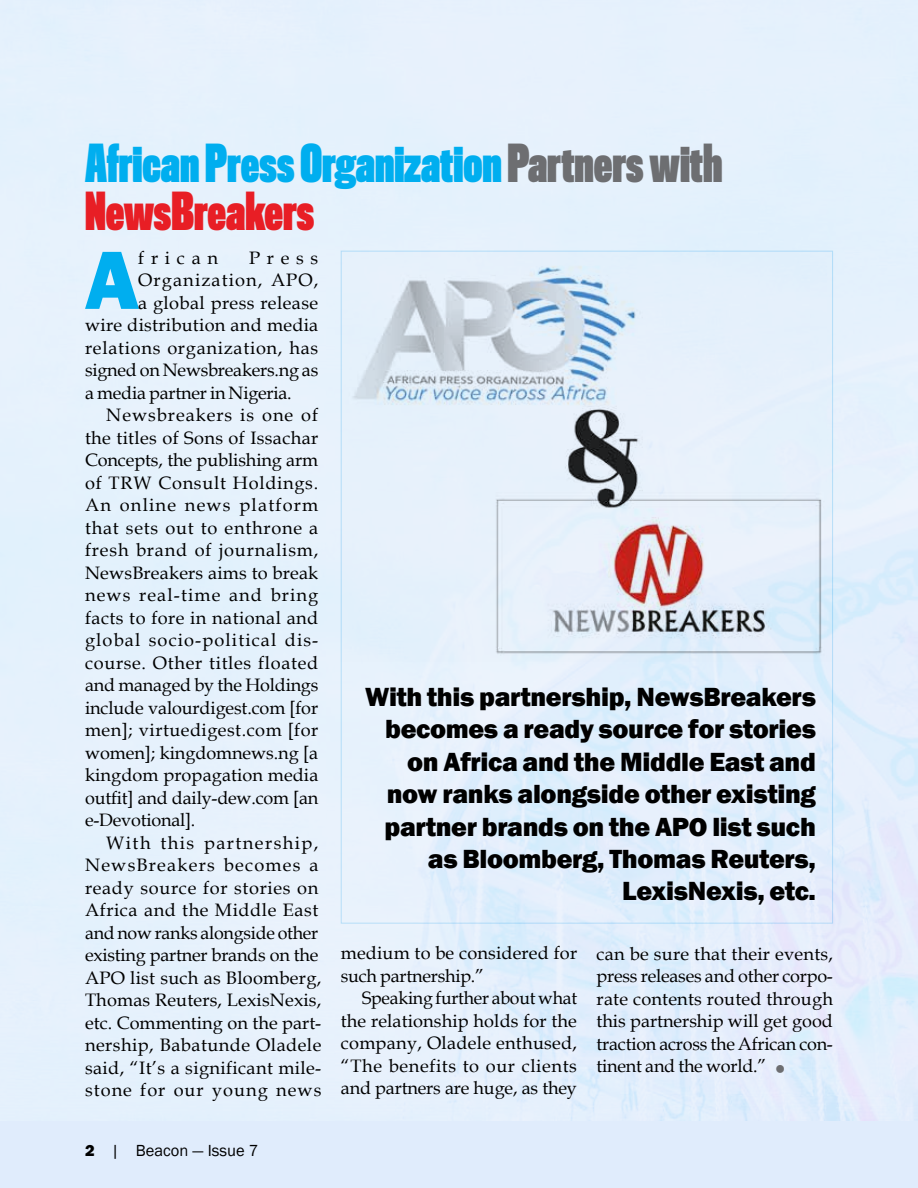
<style>
.page{position:relative;width:918px;height:1188px;background:#e0ecfc}
.page>*{position:absolute;margin:0;border:0;box-sizing:border-box;transform-origin:0 0}
.t1{font:800 85.5px "Franklin Gothic";color:#00aeef}
.t2{font:700 48px/48px "Titling Gothic FB Skyline";color:#00aeef}
.t3{font:800 27px/32.4px "Franklin Gothic";letter-spacing:-.01em;color:#000;text-align:right}
.t4{font:18px/22.5px "Book Antiqua";letter-spacing:.02em;color:#000;text-align:justify}
.t5{font:18px "Book Antiqua";letter-spacing:-.015em;color:#000}
.t6{font:18px "Book Antiqua";letter-spacing:-.005em;color:#000}
.t7{font:18px "Book Antiqua";letter-spacing:.04em;color:#000}
.t8{font:18px "Book Antiqua";letter-spacing:.06em;color:#000}
.t9{font:18px "Book Antiqua";letter-spacing:-.01em;color:#000}
.t10{font:18px "Book Antiqua";letter-spacing:.065em;color:#000}
.t11{font:18px "Book Antiqua";letter-spacing:.055em;color:#000}
.t12{font:18px "Book Antiqua";color:#000}
.t13{font:18px "Book Antiqua";letter-spacing:.045em;color:#000}
.t14{font:18px "Book Antiqua";letter-spacing:.08em;color:#000}
.t15{font:16.5px "Franklin Gothic";color:#000}
.s1{color:#6d6e71}
.s2{color:#e81e25}
.s3{font-weight:800}
</style>
<div class="page">
<img style="left:267px;top:250px;width:651px;height:870px">
<img style="left:343px;top:253px;width:488px;height:409px">
<h2 class="t2" style="left:85px;top:141px;width:639px">African Press Organization <span class="s1">Partners with<br></span><span class="s2">NewsBreakers</span></h2>
<h1 class="t1" style="left:85px;top:225px;width:56px">A</h1>
<p class="t4" style="left:138px;top:246px;width:81px">frican</p>
<p class="t4" style="left:249px;top:246px;width:71px">Press</p>
<p class="t8" style="left:138px;top:268px;width:182px">Organization, APO,</p>
<p class="t4" style="left:138px;top:291px;width:182px">a global press release</p>
<p class="t4" style="left:85px;top:314px;width:235px">wire distribution and media</p>
<p class="t7" style="left:85px;top:335px;width:235px">relations organization, has</p>
<p class="t5" style="left:85px;top:358px;width:235px">signed on Newsbreakers.ng as</p>
<p class="t5" style="left:85px;top:380px;width:208px">a media partner in Nigeria.</p>
<p class="t11" style="left:106px;top:403px;width:213px">Newsbreakers is one of</p>
<p class="t4" style="left:85px;top:426px;width:235px">the titles of Sons of Issachar</p>
<p class="t6" style="left:85px;top:448px;width:235px">Concepts, the publishing arm</p>
<p class="t7" style="left:85px;top:470px;width:235px">of TRW Consult Holdings.</p>
<p class="t10" style="left:85px;top:493px;width:235px">An online news platform</p>
<p class="t7" style="left:85px;top:515px;width:235px">that sets out to enthrone a</p>
<p class="t13" style="left:85px;top:538px;width:235px">fresh brand of journalism,</p>
<p class="t4" style="left:85px;top:561px;width:235px">NewsBreakers aims to break</p>
<p class="t8" style="left:85px;top:583px;width:235px">news real-time and bring</p>
<p class="t4" style="left:85px;top:606px;width:235px">facts to fore in national and</p>
<p class="t8" style="left:85px;top:628px;width:235px">global socio-political dis-</p>
<p class="t4" style="left:85px;top:651px;width:235px">course. Other titles floated</p>
<p class="t5" style="left:85px;top:673px;width:235px">and managed by the Holdings</p>
<p class="t6" style="left:85px;top:695px;width:235px">include valourdigest.com [for</p>
<p class="t4" style="left:85px;top:719px;width:235px">men]; virtuedigest.com [for</p>
<p class="t6" style="left:85px;top:740px;width:235px">women]; kingdomnews.ng [a</p>
<p class="t4" style="left:85px;top:764px;width:235px">kingdom propagation media</p>
<p class="t9" style="left:85px;top:785px;width:235px">outfit] and daily-dew.com [an</p>
<p class="t5" style="left:85px;top:808px;width:112px">e-Devotional].</p>
<p class="t14" style="left:106px;top:830px;width:214px">With this partnership,</p>
<p class="t10" style="left:85px;top:853px;width:235px">NewsBreakers becomes a</p>
<p class="t4" style="left:85px;top:876px;width:235px">ready source for stories on</p>
<p class="t4" style="left:85px;top:899px;width:235px">Africa and the Middle East</p>
<p class="t5" style="left:85px;top:920px;width:235px">and now ranks alongside other</p>
<p class="t9" style="left:85px;top:943px;width:235px">existing partner brands on the</p>
<p class="t4" style="left:85px;top:966px;width:238px">APO list such as Bloomberg,</p>
<p class="t4" style="left:85px;top:989px;width:238px">Thomas Reuters, LexisNexis,</p>
<p class="t12" style="left:85px;top:1010px;width:238px">etc. Commenting on the part-</p>
<p class="t4" style="left:85px;top:1034px;width:238px">nership, Babatunde Oladele</p>
<p class="t4" style="left:85px;top:1056px;width:238px">said, “It’s a significant mile-</p>
<p class="t11" style="left:85px;top:1078px;width:238px">stone for our young news</p>
<p class="t15" style="left:85px;top:1140px;width:175px"><span class="s3">2</span> | Beacon — Issue 7</p>
<h3 class="t3" style="left:365px;top:681px;width:452px">With this partnership, NewsBreakers becomes a ready source for stories on Africa and the Middle East and now ranks alongside other existing partner brands on the APO list such as Bloomberg, Thomas Reuters,<br>LexisNexis, etc.</h3>
<p class="t4" style="left:341px;top:941px;width:238px">medium to be considered for such partnership.”</p>
<p class="t4" style="left:341px;top:986px;width:238px;text-indent:21px">Speaking further about what the relationship holds for the company, Oladele enthused, “The benefits to our clients and partners are huge, as they</p>
<p class="t4" style="left:597px;top:942px;width:238px">can be sure that their events, press releases and other corpo&shy;rate contents routed through this partnership will get good traction across the African con&shy;tinent and the world.” <span class="s1">●</span></p>
</div>
